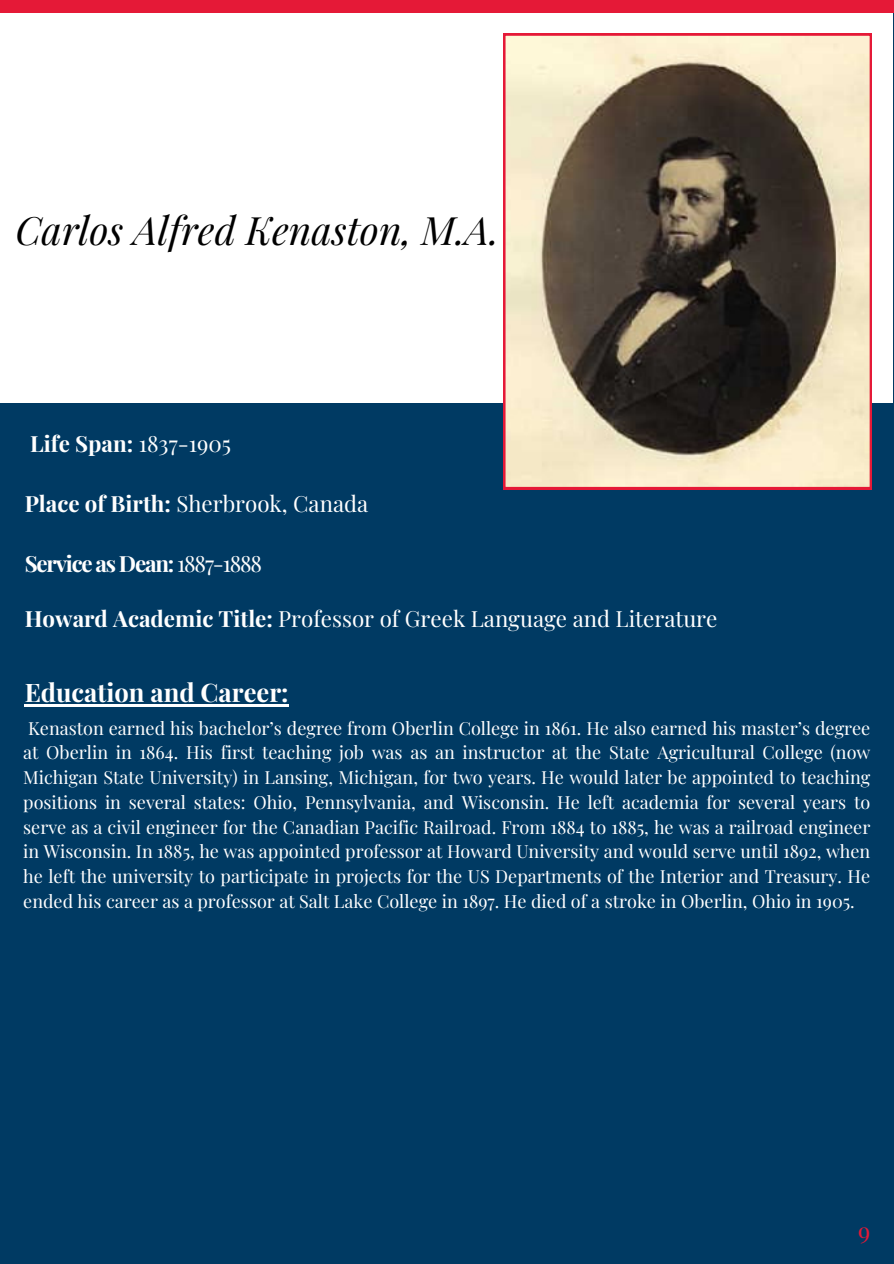
<style>
.page{position:relative;width:894px;height:1264px;background:#fff}
.page>*{position:absolute;margin:0;border:0;box-sizing:border-box;transform-origin:0 0}
.t1{font:italic 39px "Playfair Display";color:#000}
.t2{font:700 25.5px "Playfair Display";color:#fff}
.t3{font:24px "Playfair Display";color:#e51937}
.t4{font:22.2px "Playfair Display";color:#fff}
.t5{font:700 22.2px "Playfair Display";letter-spacing:-.055em;color:#fff}
.t6{font:700 22.2px "Playfair Display";color:#fff}
.t7{font:18px/24.8px "Playfair Display";color:#fff;text-align:justify}
.s1{font-weight:400}
.s2{font-weight:700}
</style>
<div class="page">
<div style="left:0;top:0;width:893px;height:1263px;background:#003a63"></div>
<div style="left:0;top:9px;width:892px;height:394px;background:#fff"></div>
<svg style="left:503px;top:34px;width:368px;height:455px"></svg>
<div style="left:0;top:0;width:893px;height:12px;background:#e51937"></div>
<hr style="left:25px;top:704px;width:263px;height:2px;background:#fff">
<h1 class="t1" style="left:15px;top:203px;width:485px">Carlos Alfred Kenaston, M.A.</h1>
<h3 class="t6" style="left:30px;top:427px;width:202px">Life Span: <span class="s1">1837-1905</span></h3>
<h3 class="t4" style="left:25px;top:488px;width:345px"><span class="s2">Place of Birth:</span> Sherbrook, Canada</h3>
<h3 class="t5" style="left:25px;top:548px;width:239px">Service as Dean: <span class="s1">1887-1888</span></h3>
<h3 class="t4" style="left:25px;top:603px;width:694px"><span class="s2">Howard Academic Title:</span> Professor of Greek Language and Literature</h3>
<p class="t2" style="left:25px;top:674px;width:265px">Education and Career:</p>
<h2 class="t7" style="left:23px;top:714px;width:848px">Kenaston earned his bachelor’s degree from Oberlin College in 1861. He also earned his master’s degree at Oberlin in 1864. His first teaching job was as an instructor at the State Agricultural College (now Michigan State University) in Lansing, Michigan, for two years. He would later be appointed to teaching positions in several states: Ohio, Pennsylvania, and Wisconsin. He left academia for several years to serve as a civil engineer for the Canadian Pacific Railroad. From 1884 to 1885, he was a railroad engineer in Wisconsin. In 1885, he was appointed professor at Howard University and would serve until 1892, when he left the university to participate in projects for the US Departments of the Interior and Treasury. He ended his career as a professor at Salt Lake College in 1897. He died of a stroke in Oberlin, Ohio in 1905.</h2>
<p class="t3" style="left:857px;top:1214px;width:14px">9</p>
</div>
